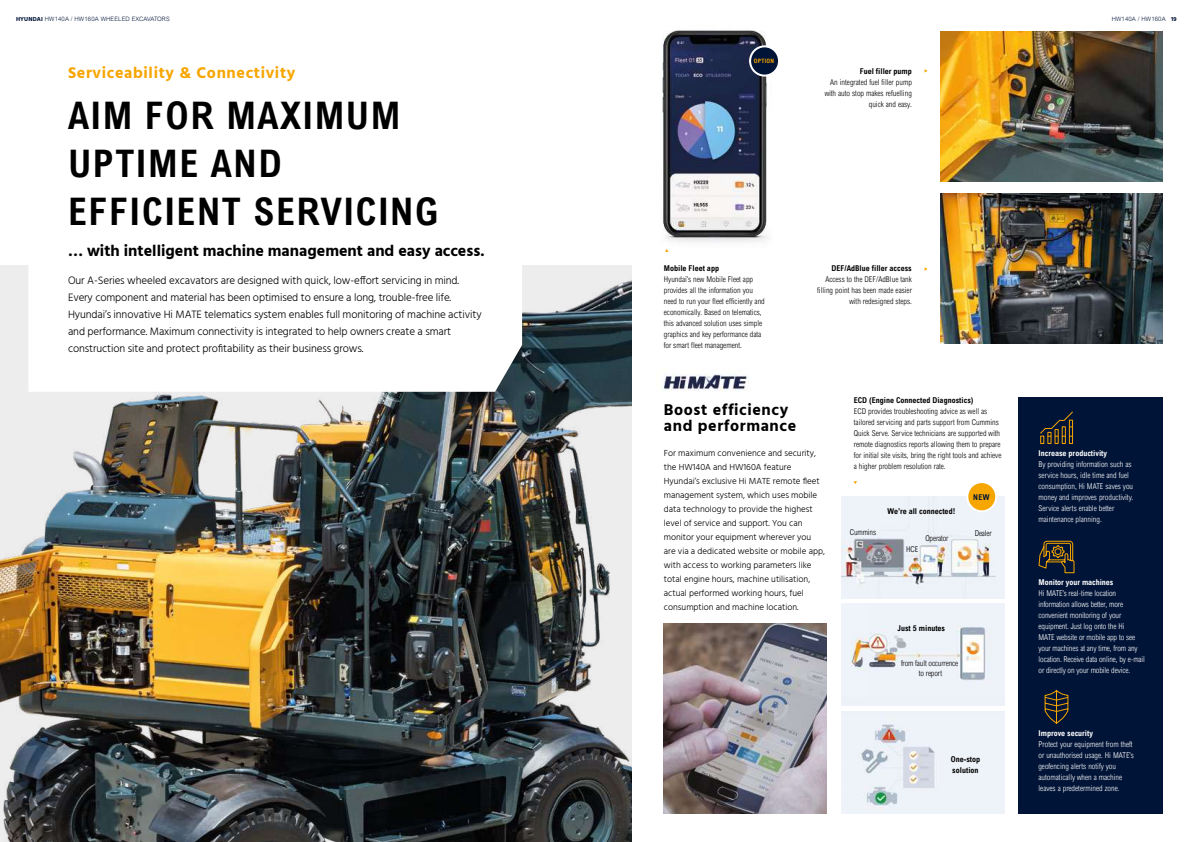
<style>
.page{position:relative;width:1191px;height:842px;background:#fff}
.page>*{position:absolute;margin:0;border:0;box-sizing:border-box;transform-origin:0 0}
.t1{font:700 condensed 38px/48px "Arial";letter-spacing:.04em;color:#000}
.t2{font:700 16px "Hind";color:#000}
.t3{font:700 16px/16px "Hind";letter-spacing:.04em;color:#000}
.t4{font:700 16px "Hind";letter-spacing:.04em;color:#f7a600}
.t5{font:300 11px/17px "Hind";letter-spacing:-.01em;color:#000}
.t6{font:300 9px/14px "Hind";color:#000}
.t7{font:300 condensed 8px/11px "Arial";color:#000;text-align:right}
.t8{font:300 condensed 8px/11px "Arial";color:#fff}
.t9{font:700 condensed 8px/11px "Arial";color:#000}
.t10{font:700 condensed 8px "Arial";color:#fff}
.t11{font:700 condensed 8px "Arial";color:#001437}
.t12{font:300 6px "Arial";letter-spacing:.02em;color:#001437}
.t13{font:700 condensed 6px "Arial";letter-spacing:.04em;color:#f7a600}
.s1{font-family:"Hind";font-weight:700}
</style>
<div class="page">
<img style="left:0;top:266px;width:631px;height:576px">
<svg style="left:28px;top:266px;width:494px;height:126px"></svg>
<img style="left:662px;top:30px;width:106px;height:212px">
<img style="left:663px;top:624px;width:164px;height:190px">
<img style="left:662px;top:374px;width:87px;height:17px">
<div style="left:841px;top:711px;width:163px;height:103px;background:#edf1f8"></div>
<img style="left:861px;top:724px;width:74px;height:85px">
<div style="left:841px;top:604px;width:163px;height:102px;background:#edf1f8"></div>
<img style="left:851px;top:627px;width:134px;height:53px">
<img style="left:841px;top:496px;width:163px;height:102px">
<img style="left:940px;top:194px;width:222px;height:150px">
<img style="left:940px;top:31px;width:222px;height:150px">
<div style="left:1018px;top:398px;width:144px;height:416px;background:#001437"></div>
<svg style="left:1040px;top:411px;width:34px;height:33px"></svg>
<svg style="left:1044px;top:690px;width:25px;height:34px"></svg>
<svg style="left:1038px;top:540px;width:37px;height:34px"></svg>
<div style="left:750px;top:46px;width:29px;height:30px;background:#001437;border-radius:50%"></div>
<div style="left:749px;top:45px;width:31px;height:32px;border:2px solid #fff;border-radius:50%"></div>
<div style="left:967px;top:482px;width:29px;height:29px;background:#f7a600;border-radius:50%"></div>
<div style="left:966px;top:481px;width:31px;height:31px;border:2px solid #fff;border-radius:50%"></div>
<p class="t12" style="left:16px;top:15px;width:155px"><span class="s1">HYUNDAI</span> HW140A / HW160A WHEELED EXCAVATORS</p>
<p class="t12" style="left:1111px;top:15px;width:67px">HW140A / HW160A <span class="s1">19</span></p>
<h2 class="t4" style="left:68px;top:63px;width:229px">Serviceability &amp; Connectivity</h2>
<h1 class="t1" style="left:68px;top:91px;width:372px">AIM FOR MAXIMUM<br>UPTIME AND<br>EFFICIENT SERVICING</h1>
<h2 class="t2" style="left:68px;top:241px;width:418px">… with intelligent machine management and easy access.</h2>
<p class="t5" style="left:68px;top:272px;width:415px">Our A-Series wheeled excavators are designed with quick, low-effort servicing in mind.<br>Every component and material has been optimised to ensure a long, trouble-free life.<br>Hyundai’s innovative Hi MATE telematics system enables full monitoring of machine activity and performance. Maximum connectivity is integrated to help owners create a smart construction site and protect profitability as their business grows.</p>
<p class="t13" style="left:754px;top:58px;width:22px">OPTION</p>
<p class="t9" style="left:859px;top:66px;width:54px">Fuel filler pump</p>
<p class="t7" style="left:824px;top:77px;width:89px">An integrated fuel filler pump with auto stop makes refuelling quick and easy.</p>
<p class="t9" style="left:664px;top:263px;width:57px">Mobile Fleet app</p>
<p class="t7" style="left:664px;top:274px;width:102px;text-align:left">Hyundai’s new Mobile Fleet app provides all the information you need to run your fleet efficiently and economically. Based on telematics, this advanced solution uses simple graphics and key performance data for smart fleet management.</p>
<p class="t9" style="left:831px;top:263px;width:82px">DEF/AdBlue filler access</p>
<p class="t7" style="left:817px;top:274px;width:96px">Access to the DEF/AdBlue tank filling point has been made easier with redesigned steps.</p>
<h2 class="t3" style="left:664px;top:401px;width:134px">Boost efficiency and performance</h2>
<p class="t6" style="left:664px;top:446px;width:163px">For maximum convenience and security, the HW140A and HW160A feature Hyundai’s exclusive Hi MATE remote fleet management system, which uses mobile data technology to provide the highest level of service and support. You can monitor your equipment wherever you are via a dedicated website or mobile app, with access to working parameters like total engine hours, machine utilisation, actual performed working hours, fuel consumption and machine location.</p>
<p class="t9" style="left:854px;top:394px;width:121px">ECD (Engine Connected Diagnostics)</p>
<p class="t7" style="left:854px;top:405px;width:149px;text-align:left">ECD provides troubleshooting advice as well as tailored servicing and parts support from Cummins Quick Serve. Service technicians are supported with remote diagnostics reports allowing them to prepare for initial site visits, bring the right tools and achieve a higher problem resolution rate.</p>
<p class="t7" style="left:849px;top:527px;width:28px">Cummins</p>
<p class="t9" style="left:887px;top:506px;width:69px">We’re all connected!</p>
<p class="t7" style="left:925px;top:533px;width:25px">Operator</p>
<p class="t7" style="left:906px;top:544px;width:14px">HCE</p>
<p class="t11" style="left:973px;top:492px;width:18px">NEW</p>
<p class="t7" style="left:974px;top:528px;width:19px">Dealer</p>
<p class="t9" style="left:897px;top:623px;width:49px">Just 5 minutes</p>
<p class="t7" style="left:901px;top:659px;width:59px;line-height:10px;text-align:center">from fault occurrence to report</p>
<p class="t9" style="left:950px;top:754px;width:31px">One-stop solution</p>
<p class="t10" style="left:1038px;top:449px;width:70px">Increase productivity</p>
<p class="t8" style="left:1038px;top:459px;width:96px">By providing information such as service hours, idle time and fuel consumption, Hi MATE saves you money and improves productivity.<br>Service alerts enable better maintenance planning.</p>
<p class="t10" style="left:1038px;top:578px;width:77px">Monitor your machines</p>
<p class="t8" style="left:1038px;top:588px;width:108px">Hi MATE’s real-time location information allows better, more convenient monitoring of your equipment. Just log onto the Hi<br>MATE website or mobile app to see your machines at any time, from any location. Receive data online, by e-mail or directly on your mobile device.</p>
<p class="t10" style="left:1038px;top:729px;width:56px">Improve security</p>
<p class="t8" style="left:1038px;top:739px;width:97px">Protect your equipment from theft or unauthorised usage. Hi MATE’s geofencing alerts notify you automatically when a machine leaves a predetermined zone.</p>
</div>
